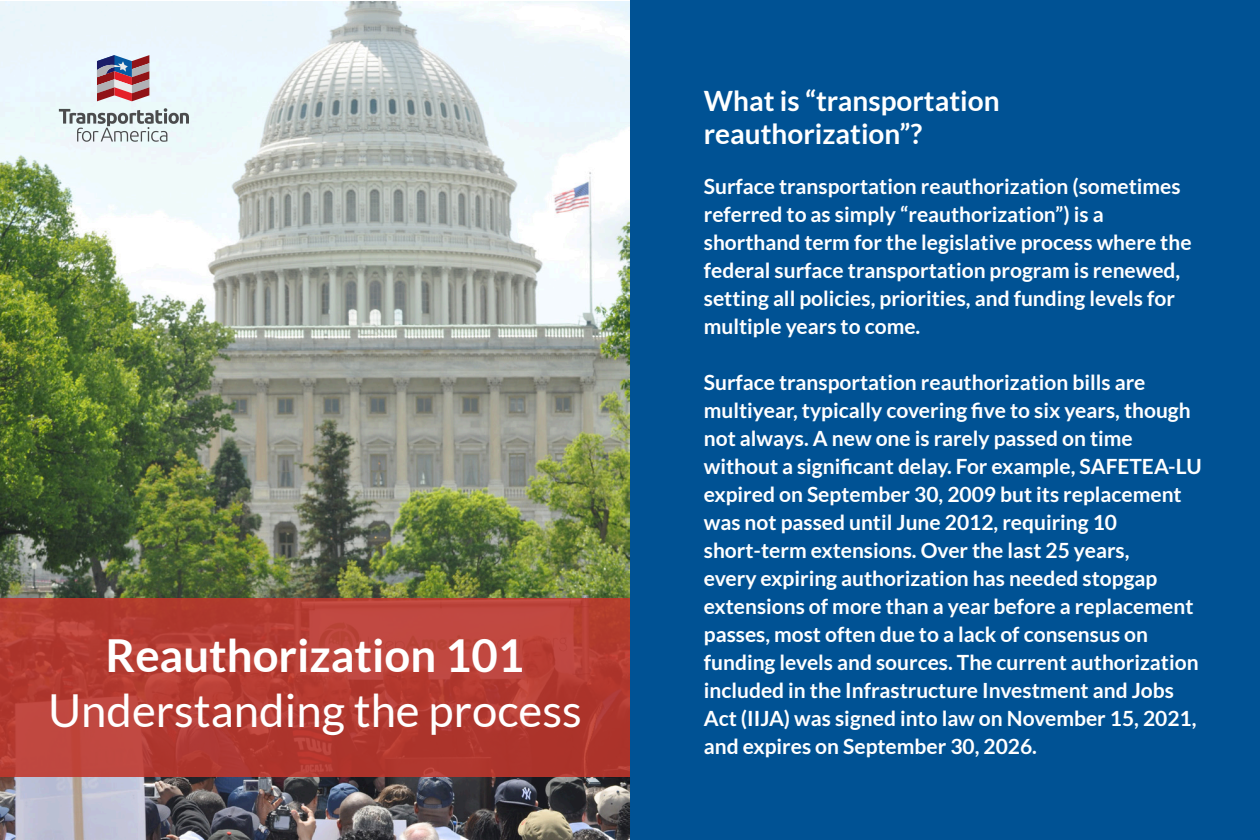
<style>
.page{position:relative;width:1260px;height:840px;background:#fff}
.page>*{position:absolute;margin:0;border:0;box-sizing:border-box;transform-origin:0 0}
.t1{font:45.5px "Lato";color:#fff}
.t2{font:700 45.5px "Lato";color:#fff}
.Body_Text{font:700 28px/33.6px "Lato";color:#fff}
.Body_Text_white{font:700 21px/28px "Lato";color:#fff}
</style>
<div class="page">
<div style="left:630px;top:0;width:630px;height:840px;background:#005294"></div>
<img style="left:0;top:2px;width:630px;height:838px">
<svg style="left:0;top:598px;width:630px;height:179px;background:#b53d34"></svg>
<svg style="left:59px;top:108px;width:130px;height:34px;background:#c1cacc"></svg>
<svg style="left:97px;top:55px;width:52px;height:46px;background:#9f6e7f"></svg>
<p class="t2" style="left:106px;top:629px;width:420px">Reauthorization 101</p>
<p class="t1" style="left:48px;top:685px;width:535px">Understanding the process</p>
<p class="Body_Text" style="left:704px;top:83px;width:297px">What is “transportation reauthorization”?</p>
<p class="Body_Text_white" style="left:704px;top:172px;width:489px">Surface transportation reauthorization (sometimes referred to as simply “reauthorization”) is a shorthand term for the legislative process where the federal surface transportation program is renewed, setting all policies, priorities, and funding levels for multiple years to come.</p>
<p class="Body_Text_white" style="left:704px;top:368px;width:500px">Surface transportation reauthorization bills are multiyear, typically covering five to six years, though not always. A new one is rarely passed on time without a significant delay. For example, SAFETEA-LU expired on September 30, 2009 but its replacement was not passed until June 2012, requiring 10 short-term extensions. Over the last 25 years,<br>every expiring authorization has needed stopgap extensions of more than a year before a replacement passes, most often due to a lack of consensus on funding levels and sources. The current authorization included in the Infrastructure Investment and Jobs Act (IIJA) was signed into law on November 15, 2021, and expires on September 30, 2026.</p>
</div>
